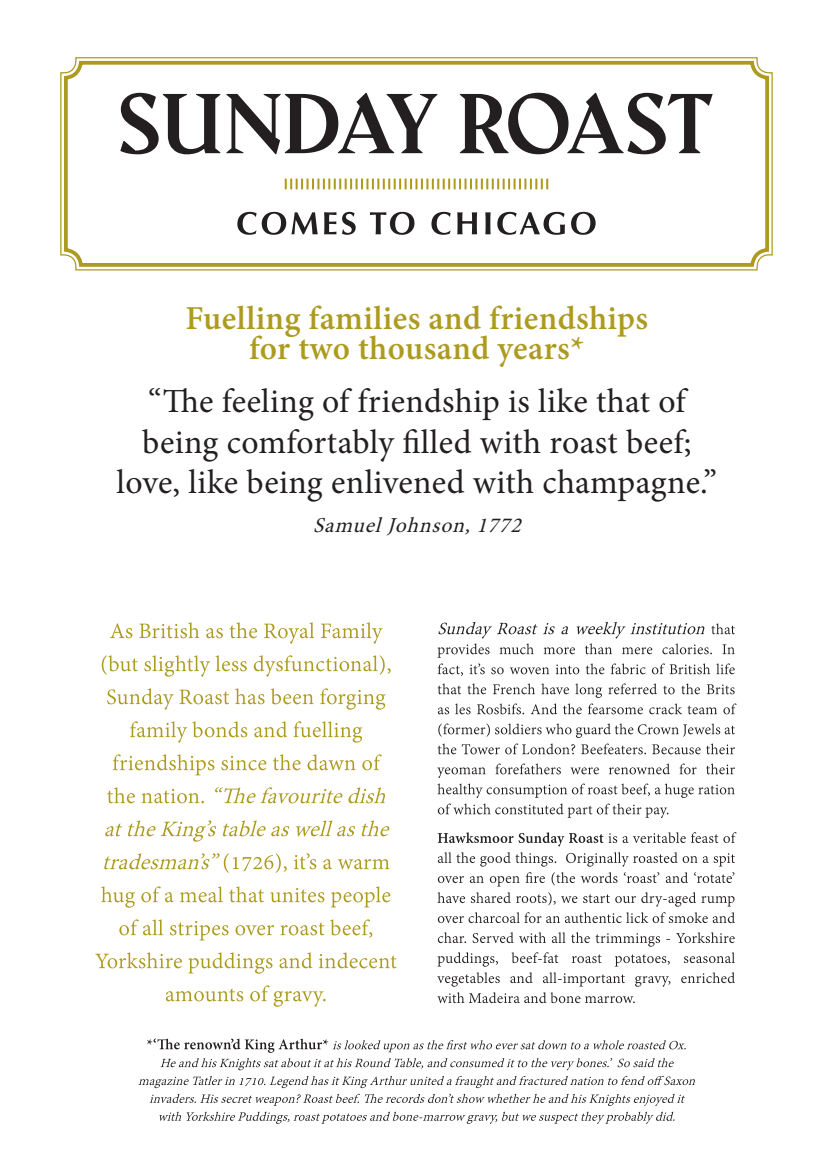
<style>
.page{position:relative;width:833px;height:1170px;background:#fff}
.page>*{position:absolute;margin:0;border:0;box-sizing:border-box;transform-origin:0 0}
.t1{font:700 36.25px/30.4px "Adobe Gurmukhi";letter-spacing:.01em;color:#ad9b20;text-align:center}
.t2{font:33.75px/40.5px "Minion Pro";letter-spacing:.01em;color:#231f20;text-align:center}
.t3{font:italic 21.25px "Minion Pro";color:#231f20}
</style>
<div class="page">
<svg style="left:166px;top:985px;width:159px;height:21px"></svg>
<svg style="left:95px;top:952px;width:302px;height:21px"></svg>
<svg style="left:119px;top:919px;width:253px;height:21px"></svg>
<svg style="left:101px;top:886px;width:289px;height:21px"></svg>
<svg style="left:104px;top:853px;width:285px;height:19px"></svg>
<svg style="left:105px;top:820px;width:285px;height:21px"></svg>
<svg style="left:107px;top:787px;width:278px;height:16px"></svg>
<svg style="left:113px;top:754px;width:269px;height:21px"></svg>
<svg style="left:130px;top:721px;width:232px;height:21px"></svg>
<svg style="left:107px;top:688px;width:278px;height:21px"></svg>
<svg style="left:102px;top:655px;width:289px;height:21px"></svg>
<svg style="left:110px;top:622px;width:273px;height:21px"></svg>
<svg style="left:159px;top:1111px;width:515px;height:12px"></svg>
<svg style="left:150px;top:1093px;width:535px;height:12px"></svg>
<svg style="left:138px;top:1038px;width:557px;height:49px"></svg>
<svg style="left:437px;top:992px;width:198px;height:11px"></svg>
<svg style="left:437px;top:972px;width:298px;height:14px"></svg>
<svg style="left:437px;top:952px;width:298px;height:14px"></svg>
<svg style="left:438px;top:932px;width:296px;height:14px"></svg>
<svg style="left:438px;top:912px;width:297px;height:11px"></svg>
<svg style="left:437px;top:892px;width:297px;height:14px"></svg>
<svg style="left:438px;top:872px;width:296px;height:14px"></svg>
<svg style="left:438px;top:852px;width:297px;height:14px"></svg>
<svg style="left:438px;top:832px;width:298px;height:14px"></svg>
<svg style="left:437px;top:763px;width:298px;height:55px"></svg>
<svg style="left:437px;top:723px;width:298px;height:31px"></svg>
<svg style="left:437px;top:683px;width:299px;height:31px"></svg>
<svg style="left:438px;top:663px;width:296px;height:13px"></svg>
<svg style="left:437px;top:621px;width:298px;height:36px"></svg>
<svg style="left:60px;top:57px;width:713px;height:214px"></svg>
<div style="left:64px;top:61px;width:705px;height:206px;border:4px solid #ad9b20;border-radius:15px"></div>
<p class="t1" style="left:185px;top:304px;width:464px">Fuelling families and friendships for two thousand years*</p>
<p class="t2" style="left:116px;top:381px;width:602px">“The feeling of friendship is like that of being comfortably filled with roast beef; love, like being enlivened with champagne.”</p>
<p class="t3" style="left:313px;top:510px;width:217px">SamuelJohnson,1772</p>
</div>
